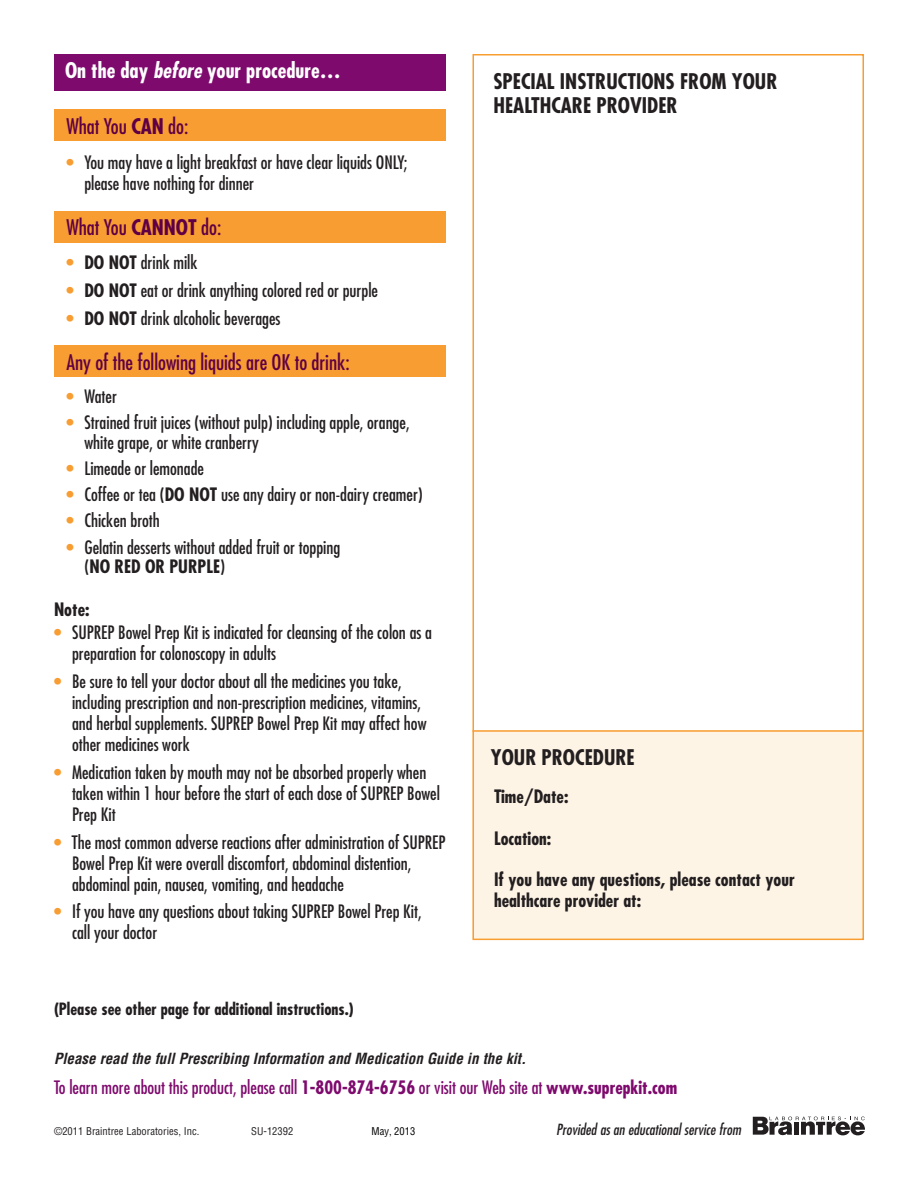
<style>
.page{position:relative;width:918px;height:1188px;background:#fff}
.page>*{position:absolute;margin:0;border:0;box-sizing:border-box;transform-origin:0 0}
.t1{font:condensed 21px "Futura";color:#5f0046}
.t2{font:700 condensed 21px/24px "Futura";color:#231f20}
.t3{font:700 condensed 21px "Futura";color:#fff}
.t4{font:condensed 18px/21px "Futura";color:#231f20}
.t5{font:condensed 18px "Futura";color:#7e0a6d}
.t6{font:700 condensed 18px/21px "Futura";color:#231f20}
.t7{font:700 condensed 16.5px "Futura";color:#231f20}
.t8{font:italic 700 condensed 15px "Helvetica";color:#231f20}
.t9{font:italic condensed 15px "Futura";color:#231f20}
.t10{font:condensed 10.5px "Helvetica";color:#231f20}
.t11{font:condensed 10.5px "Helvetica";color:#000}
.s1{font-style:italic}
.s2{font-weight:700}
.s3{color:#f89d31}
</style>
<div class="page">
<div style="left:54px;top:54px;width:392px;height:37px;background:#7e0a6d"></div>
<div style="left:54px;top:109px;width:392px;height:32px;background:#f89d31"></div>
<div style="left:54px;top:211px;width:392px;height:32px;background:#f89d31"></div>
<div style="left:54px;top:345px;width:392px;height:32px;background:#f89d31"></div>
<div style="left:472px;top:730px;width:391px;height:209px;background:#fef4e6"></div>
<hr style="left:472px;top:730px;width:392px;height:2px;background:#f89d31">
<svg style="left:753px;top:1117px;width:112px;height:18px"></svg>
<div style="left:472px;top:54px;width:392px;height:886px;border:2px solid #f89d31"></div>
<p class="t3" style="left:65px;top:62px;width:277px">On the day <span class="s1">before</span> your procedure…</p>
<p class="t1" style="left:66px;top:117px;width:124px">What You <span class="s2">CAN</span> do:</p>
<p class="t4" style="left:84px;top:153px;width:325px;text-indent:-18px"><span class="s3">•</span> You may have a light breakfast or have clear liquids ONLY; please have nothing for dinner</p>
<p class="t1" style="left:66px;top:217px;width:156px">What You <span class="s2">CANNOT</span> do:</p>
<p class="t4" style="left:66px;top:254px;width:133px"><span class="s3">•</span> <span class="s2">DO NOT</span> drink milk</p>
<p class="t4" style="left:66px;top:281px;width:313px"><span class="s3">•</span> <span class="s2">DO NOT</span> eat or drink anything colored red or purple</p>
<p class="t4" style="left:66px;top:309px;width:216px"><span class="s3">•</span> <span class="s2">DO NOT</span> drink alcoholic beverages</p>
<p class="t1" style="left:66px;top:352px;width:285px">Any of the following liquids are OK to drink:</p>
<p class="t4" style="left:66px;top:387px;width:52px"><span class="s3">•</span> Water</p>
<p class="t4" style="left:84px;top:414px;width:327px;line-height:19.5px;text-indent:-18px"><span class="s3">•</span> Strained fruit juices (without pulp) including apple, orange, white grape, or white cranberry</p>
<p class="t4" style="left:66px;top:459px;width:139px"><span class="s3">•</span> Limeade or lemonade</p>
<p class="t4" style="left:66px;top:485px;width:358px"><span class="s3">•</span> Coffee or tea (<span class="s2">DO NOT</span> use any dairy or non-dairy creamer)</p>
<p class="t4" style="left:66px;top:512px;width:95px"><span class="s3">•</span> Chicken broth</p>
<p class="t4" style="left:84px;top:539px;width:257px;line-height:19.5px;text-indent:-18px"><span class="s3">•</span> Gelatin desserts without added fruit or topping (<span class="s2">NO RED OR PURPLE</span>)</p>
<p class="t6" style="left:54px;top:600px;width:37px">Note:</p>
<p class="t4" style="left:72px;top:624px;width:361px;text-indent:-18px"><span class="s3">•</span> SUPREP Bowel Prep Kit is indicated for cleansing of the colon as a preparation for colonoscopy in adults</p>
<p class="t4" style="left:72px;top:672px;width:356px;text-indent:-18px"><span class="s3">•</span> Be sure to tell your doctor about all the medicines you take, including prescription and non-prescription medicines, vitamins, and herbal supplements. SUPREP Bowel Prep Kit may affect how other medicines work</p>
<p class="t4" style="left:72px;top:763px;width:369px;text-indent:-18px"><span class="s3">•</span> Medication taken by mouth may not be absorbed properly when taken within 1 hour before the start of each dose of SUPREP Bowel<br>Prep Kit</p>
<p class="t4" style="left:72px;top:833px;width:375px;text-indent:-18px"><span class="s3">•</span> The most common adverse reactions after administration of SUPREP<br>Bowel Prep Kit were overall discomfort, abdominal distention, abdominal pain, nausea, vomiting, and headache</p>
<p class="t4" style="left:72px;top:903px;width:351px;text-indent:-18px"><span class="s3">•</span> If you have any questions about taking SUPREP Bowel Prep Kit, call your doctor</p>
<p class="t7" style="left:54px;top:1001px;width:301px">(Please see other page for additional instructions.)</p>
<p class="t2" style="left:493px;top:71px;width:286px">SPECIAL INSTRUCTIONS FROM YOUR<br>HEALTHCARE PROVIDER</p>
<p class="t2" style="left:491px;top:747px;width:145px">YOUR PROCEDURE</p>
<p class="t6" style="left:494px;top:788px;width:76px">Time/Date:</p>
<p class="t6" style="left:494px;top:829px;width:59px">Location:</p>
<p class="t6" style="left:494px;top:870px;width:302px">If you have any questions, please contact your healthcare provider at:</p>
<p class="t8" style="left:54px;top:1053px;width:474px">Please read the full Prescribing Information and Medication Guide in the kit.</p>
<p class="t5" style="left:54px;top:1079px;width:625px">To learn more about this product, please call <span class="s2">1-800-874-6756</span> or visit our Web site at <span class="s2">www.suprepkit.com</span></p>
<p class="t10" style="left:54px;top:1127px;width:147px">©2011 Braintree Laboratories, Inc.</p>
<p class="t10" style="left:251px;top:1127px;width:43px">SU-12392</p>
<p class="t9" style="left:556px;top:1122px;width:186px">Provided as an educational service from</p>
<p class="t11" style="left:372px;top:1124px;width:45px">May, 2013</p>
</div>
